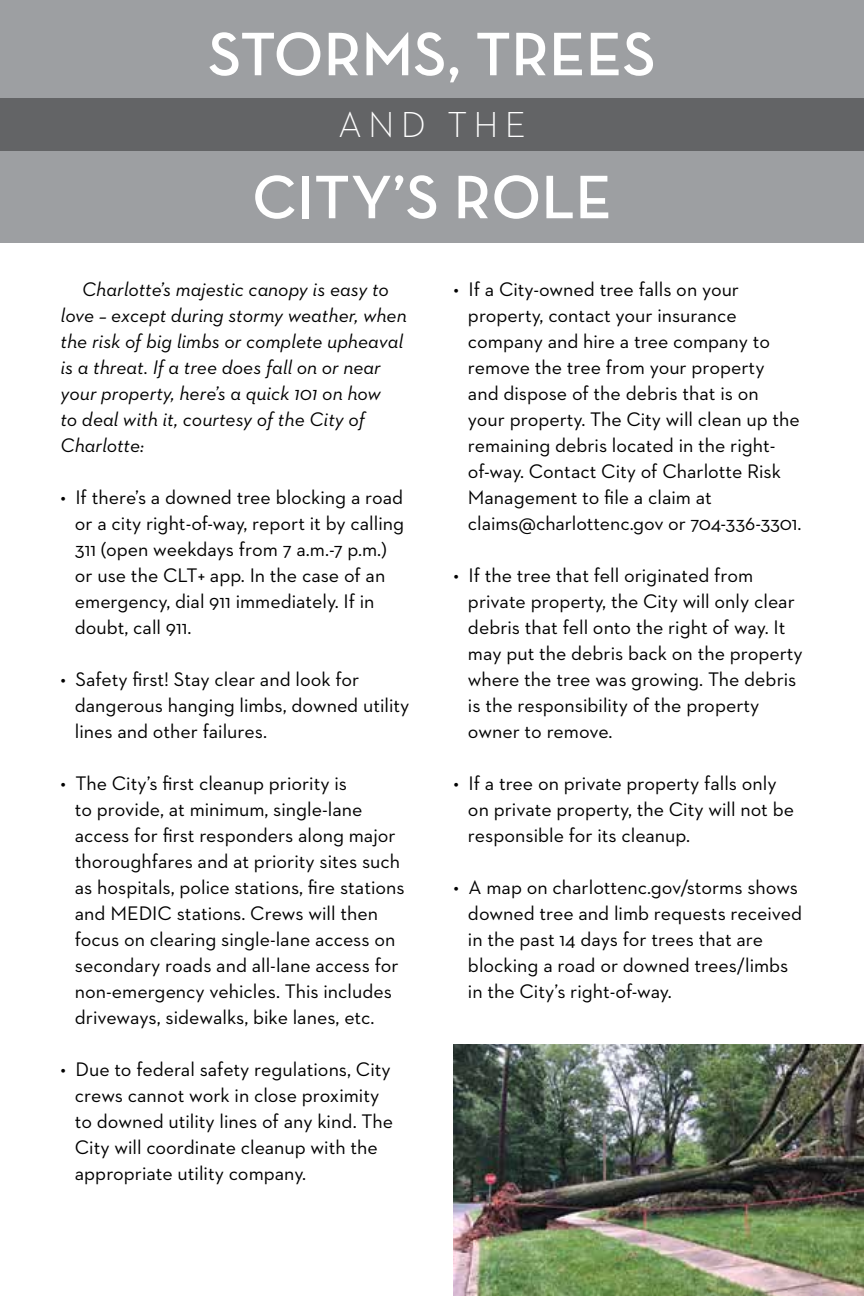
<style>
.page{position:relative;width:864px;height:1296px;background:#fff}
.page>*{position:absolute;margin:0;border:0;box-sizing:border-box;transform-origin:0 0}
.t1{font:600 62.4px "Neutra Text Exp";color:#fff}
.t2{font:300 36.8px "Neutraface 2 Text";letter-spacing:.17em;color:#fff}
.t3{font:20px/26px "Neutraface 2 Text";color:#000}
.t4{font:italic 20px/26px "Neutraface 2 Text";color:#000}
</style>
<div class="page">
<img style="left:454px;top:1044px;width:410px;height:252px">
<div style="left:0;top:97px;width:864px;height:54px;background:#636466"></div>
<div style="left:0;top:0;width:864px;height:97px;background:#9d9fa2"></div>
<div style="left:0;top:151px;width:864px;height:92px;background:#9d9fa2"></div>
<h1 class="t1" style="left:208px;top:15px;width:449px">STORMS, TREES</h1>
<h2 class="t2" style="left:338px;top:101px;width:189px">AND THE</h2>
<h1 class="t1" style="left:252px;top:158px;width:361px">CITY’S ROLE</h1>
<p class="t4" style="left:60px;top:276px;width:348px;text-indent:22px">Charlotte’s majestic canopy is easy to love – except during stormy weather, when the risk of big limbs or complete upheaval is a threat. If a tree does fall on or near your property, here’s a quick 101 on how<br>to deal with it, courtesy of the City of Charlotte:</p>
<p class="t3" style="left:75px;top:484px;width:331px;text-indent:-14px">• If there’s a downed tree blocking a road or a city right-of-way, report it by calling 311 (open weekdays from 7 a.m.-7 p.m.) or use the CLT+ app. In the case of an emergency, dial 911 immediately. If in doubt, call 911.</p>
<p class="t3" style="left:75px;top:666px;width:336px;text-indent:-14px">• Safety first! Stay clear and look for dangerous hanging limbs, downed utility lines and other failures.</p>
<p class="t3" style="left:75px;top:770px;width:331px;text-indent:-14px">• The City’s first cleanup priority is<br>to provide, at minimum, single-lane access for first responders along major thoroughfares and at priority sites such as hospitals, police stations, fire stations and MEDIC stations. Crews will then focus on clearing single-lane access on secondary roads and all-lane access for non-emergency vehicles. This includes driveways, sidewalks, bike lanes, etc.</p>
<p class="t3" style="left:75px;top:1056px;width:320px;text-indent:-14px">• Due to federal safety regulations, City crews cannot work in close proximity to downed utility lines of any kind. The City will coordinate cleanup with the appropriate utility company.</p>
<p class="t3" style="left:468px;top:276px;width:335px;text-indent:-14px">• If a City-owned tree falls on your property, contact your insurance company and hire a tree company to remove the tree from your property<br>and dispose of the debris that is on<br>your property. The City will clean up the remaining debris located in the right&shy;of-way. Contact City of Charlotte Risk Management to file a claim at claims@charlottenc.gov or 704-336-3301.</p>
<p class="t3" style="left:468px;top:562px;width:336px;text-indent:-14px">• If the tree that fell originated from private property, the City will only clear debris that fell onto the right of way. It may put the debris back on the property where the tree was growing. The debris is the responsibility of the property owner to remove.</p>
<p class="t3" style="left:468px;top:770px;width:328px;text-indent:-14px">• If a tree on private property falls only on private property, the City will not be responsible for its cleanup.</p>
<p class="t3" style="left:468px;top:874px;width:336px;text-indent:-14px">• A map on charlottenc.gov/storms shows downed tree and limb requests received in the past 14 days for trees that are blocking a road or downed trees/limbs in the City’s right-of-way.</p>
</div>
